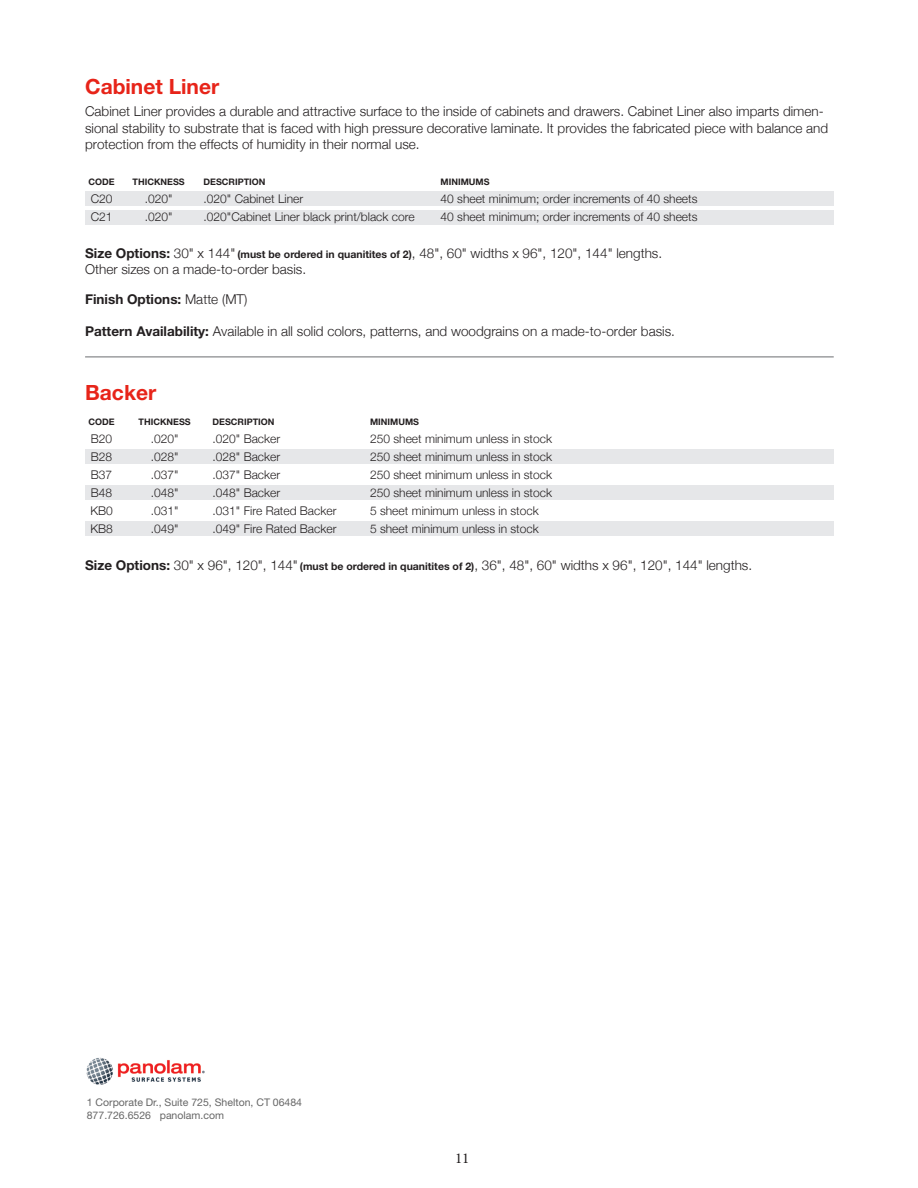
<style>
.page{position:relative;width:918px;height:1188px;background:#fff}
.page>*{position:absolute;margin:0;border:0;box-sizing:border-box;transform-origin:0 0}
.t1{font:700 21px "Helvetica Neue LT Std";color:#e72419}
.t2{font:15px "Minion Pro";color:#231f20}
.t3{font:300 13.5px/16.2px "Helvetica Neue";color:#231f20}
.t4{font:700 13.5px "Helvetica Neue LT Std";color:#231f20}
.t5{font:300 12px "Helvetica Neue";color:#231f20}
.t6{font:10.5px "Helvetica Neue LT Std";color:#666}
.t7{font:700 9px "Helvetica Neue LT Std";color:#231f20}
.s1{font-family:"Helvetica Neue LT Std";font-weight:700}
.s2{font-family:"Helvetica Neue LT Std";font-weight:700;font-size:10.5px}
.s3{font-family:"Helvetica Neue";font-weight:300}
</style>
<div class="page">
<div style="left:85px;top:192px;width:749px;height:14px;background:#e6e7e9"></div>
<div style="left:85px;top:210px;width:749px;height:15px;background:#e6e7e9"></div>
<hr style="left:85px;top:357px;width:749px;height:1px;background:#6c6d70">
<div style="left:85px;top:450px;width:749px;height:14px;background:#e6e7e9"></div>
<div style="left:85px;top:486px;width:749px;height:14px;background:#e6e7e9"></div>
<div style="left:85px;top:522px;width:749px;height:14px;background:#e6e7e9"></div>
<img style="left:86px;top:1057px;width:119px;height:28px">
<p class="t1" style="left:85px;top:73px;width:136px">Cabinet Liner</p>
<p class="t3" style="left:85px;top:103px;width:745px">Cabinet Liner provides a durable and attractive surface to the inside of cabinets and drawers. Cabinet Liner also imparts dimen&shy;sional stability to substrate that is faced with high pressure decorative laminate. It provides the fabricated piece with balance and protection from the effects of humidity in their normal use.</p>
<p class="t7" style="left:89px;top:176px;width:28px">CODE</p>
<p class="t7" style="left:133px;top:176px;width:54px">THICKNESS</p>
<p class="t7" style="left:204px;top:176px;width:63px">DESCRIPTION</p>
<p class="t7" style="left:441px;top:176px;width:50px">MINIMUMS</p>
<p class="t5" style="left:91px;top:192px;width:23px">C20</p>
<p class="t5" style="left:145px;top:192px;width:29px">.020"</p>
<p class="t5" style="left:204px;top:192px;width:101px">.020" Cabinet Liner</p>
<p class="t5" style="left:441px;top:192px;width:258px">40 sheet minimum; order increments of 40 sheets</p>
<p class="t5" style="left:91px;top:210px;width:23px">C21</p>
<p class="t5" style="left:145px;top:210px;width:29px">.020"</p>
<p class="t5" style="left:204px;top:210px;width:213px">.020"Cabinet Liner black print/black core</p>
<p class="t5" style="left:441px;top:210px;width:258px">40 sheet minimum; order increments of 40 sheets</p>
<p class="t3" style="left:85px;top:244px;width:576px"><span class="s1">Size Options:</span> 30" x 144" <span class="s2">(must be ordered in quanitites of 2)</span>, 48", 60" widths x 96", 120", 144" lengths.<br>Other sizes on a made-to-order basis.</p>
<p class="t4" style="left:85px;top:290px;width:164px">Finish Options: <span class="s3">Matte (MT)</span></p>
<p class="t3" style="left:85px;top:323px;width:589px"><span class="s1">Pattern Availability:</span> Available in all solid colors, patterns, and woodgrains on a made-to-order basis.</p>
<p class="t1" style="left:85px;top:380px;width:73px">Backer</p>
<p class="t7" style="left:89px;top:417px;width:28px">CODE</p>
<p class="t7" style="left:139px;top:417px;width:54px">THICKNESS</p>
<p class="t7" style="left:213px;top:417px;width:63px">DESCRIPTION</p>
<p class="t7" style="left:370px;top:417px;width:50px">MINIMUMS</p>
<p class="t5" style="left:91px;top:432px;width:23px">B20</p>
<p class="t5" style="left:151px;top:432px;width:29px">.020"</p>
<p class="t5" style="left:213px;top:432px;width:69px">. 020" Backer</p>
<p class="t5" style="left:370px;top:432px;width:184px">250 sheet minimum unless in stock</p>
<p class="t5" style="left:91px;top:450px;width:23px">B28</p>
<p class="t5" style="left:151px;top:450px;width:29px">.028"</p>
<p class="t5" style="left:213px;top:450px;width:69px">. 028" Backer</p>
<p class="t5" style="left:370px;top:450px;width:184px">250 sheet minimum unless in stock</p>
<p class="t5" style="left:91px;top:468px;width:23px">B37</p>
<p class="t5" style="left:151px;top:468px;width:29px">.037"</p>
<p class="t5" style="left:213px;top:468px;width:69px">. 037" Backer</p>
<p class="t5" style="left:370px;top:468px;width:184px">250 sheet minimum unless in stock</p>
<p class="t5" style="left:91px;top:486px;width:23px">B48</p>
<p class="t5" style="left:151px;top:486px;width:29px">. 048"</p>
<p class="t5" style="left:213px;top:486px;width:69px">. 048" Backer</p>
<p class="t5" style="left:370px;top:486px;width:184px">250 sheet minimum unless in stock</p>
<p class="t5" style="left:90px;top:504px;width:24px">KB0</p>
<p class="t5" style="left:151px;top:504px;width:29px">.031"</p>
<p class="t5" style="left:213px;top:504px;width:125px">. 031" Fire Rated Backer</p>
<p class="t5" style="left:370px;top:504px;width:170px">5 sheet minimum unless in stock</p>
<p class="t5" style="left:90px;top:522px;width:24px">KB8</p>
<p class="t5" style="left:151px;top:522px;width:29px">. 049"</p>
<p class="t5" style="left:213px;top:522px;width:125px">. 049" Fire Rated Backer</p>
<p class="t5" style="left:370px;top:522px;width:170px">5 sheet minimum unless in stock</p>
<p class="t3" style="left:85px;top:557px;width:666px"><span class="s1">Size Options:</span> 30" x 96", 120", 144" <span class="s2">(must be ordered in quanitites of 2)</span>, 36", 48", 60" widths x 96", 120", 144" lengths.</p>
<p class="t6" style="left:87px;top:1096px;width:217px">1 Corporate Dr., Suite 725, Shelton, CT 06484</p>
<p class="t6" style="left:87px;top:1109px;width:139px">877.726.6526 panolam.com</p>
<p class="t2" style="left:455px;top:1148px;width:16px">11</p>
</div>
